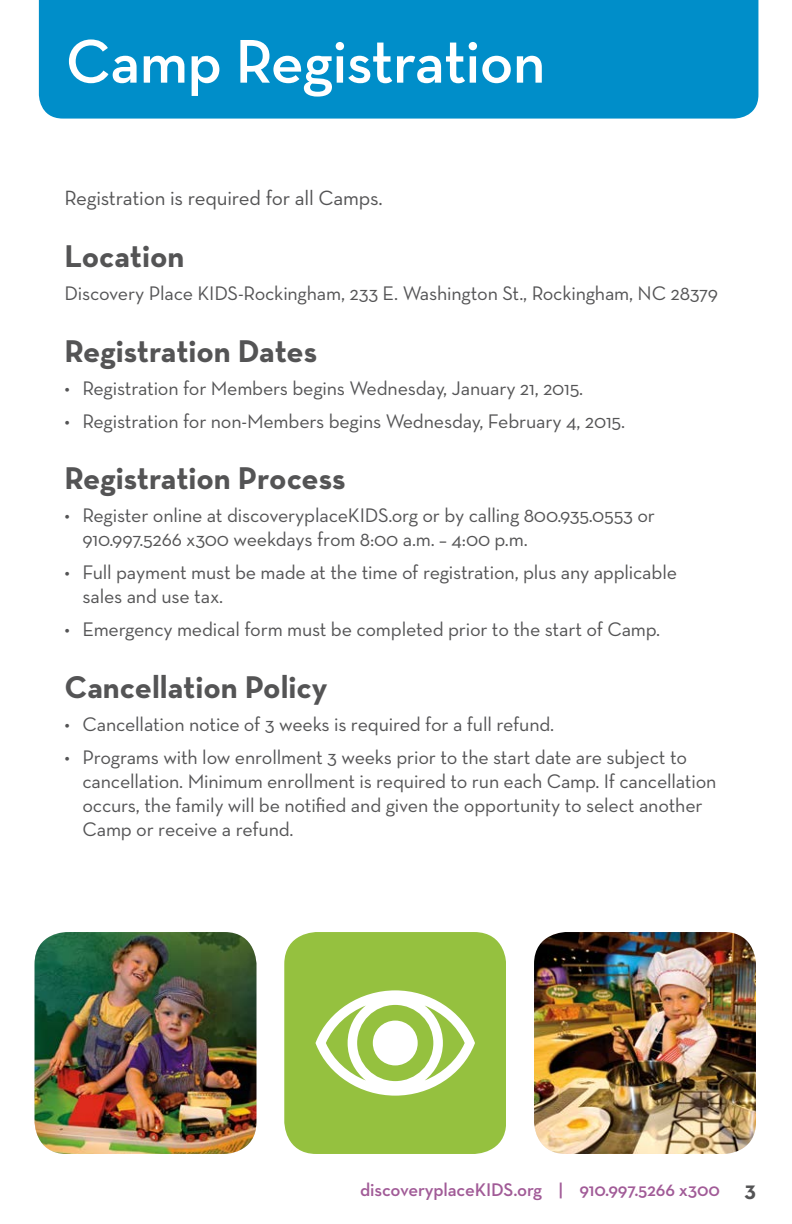
<style>
.page{position:relative;width:792px;height:1224px;background:#fff}
.page>*{position:absolute;margin:0;border:0;box-sizing:border-box;transform-origin:0 0}
.t1{font:600 62.8px "Neutra Text";letter-spacing:-.01em;color:#fff}
.t2{font:700 32px "Neutra Text";color:#545455}
.t3{font:21px "Neutra Text";letter-spacing:-.01em;color:#545455}
.t4{font:20px/24px "Neutra Text";letter-spacing:-.01em;color:#545455}
.t5{font:600 18.6px "Neutra Text";letter-spacing:-.01em;color:#a15b97}
.s1{font-family:"Gill Sans";font-weight:700;font-size:22px;color:#fff}
</style>
<div class="page">
<div style="left:284px;top:932px;width:222px;height:222px;background:#95c13f"></div>
<svg style="left:315px;top:990px;width:160px;height:106px"></svg>
<img style="left:35px;top:932px;width:221px;height:222px">
<img style="left:534px;top:932px;width:222px;height:222px">
<div style="left:39px;top:0;width:719px;height:119px;background:#008ec9"></div>
<h1 class="t1" style="left:66px;top:23px;width:481px">Camp Registration</h1>
<p class="t3" style="left:64px;top:185px;width:320px">Registration is required for all Camps.</p>
<h2 class="t2" style="left:64px;top:236px;width:121px">Location</h2>
<p class="t4" style="left:64px;top:281px;width:655px">Discovery Place KIDS-Rockingham, 233 E. Washington St., Rockingham, NC 28379</p>
<h2 class="t2" style="left:64px;top:331px;width:254px">Registration Dates</h2>
<p class="t4" style="left:64px;top:375px;width:520px">• Registration for Members begins Wednesday, January 21, 2015.</p>
<p class="t4" style="left:64px;top:408px;width:562px">• Registration for non-Members begins Wednesday, February 4, 2015.</p>
<h2 class="t2" style="left:64px;top:459px;width:283px">Registration Process</h2>
<p class="t4" style="left:82px;top:503px;width:574px;text-indent:-18px">• Register online at discoveryplaceKIDS.org or by calling 800.935.0553 or<br>910.997.5266 x300 weekdays from 8:00 a.m. – 4:00 p.m.</p>
<p class="t4" style="left:82px;top:560px;width:596px;text-indent:-18px">• Full payment must be made at the time of registration, plus any applicable sales and use tax.</p>
<p class="t4" style="left:64px;top:617px;width:597px">• Emergency medical form must be completed prior to the start of Camp.</p>
<h2 class="t2" style="left:64px;top:667px;width:265px">Cancellation Policy</h2>
<p class="t4" style="left:64px;top:712px;width:491px">• Cancellation notice of 3 weeks is required for a full refund.</p>
<p class="t4" style="left:82px;top:745px;width:636px;text-indent:-18px">• Programs with low enrollment 3 weeks prior to the start date are subject to cancellation. Minimum enrollment is required to run each Camp. If cancellation occurs, the family will be notified and given the opportunity to select another Camp or receive a refund.</p>
<p class="t5" style="left:360px;top:1178px;width:398px">discoveryplaceKIDS.org | 910.997.5266 x300 <span class="s1">3</span></p>
</div>
